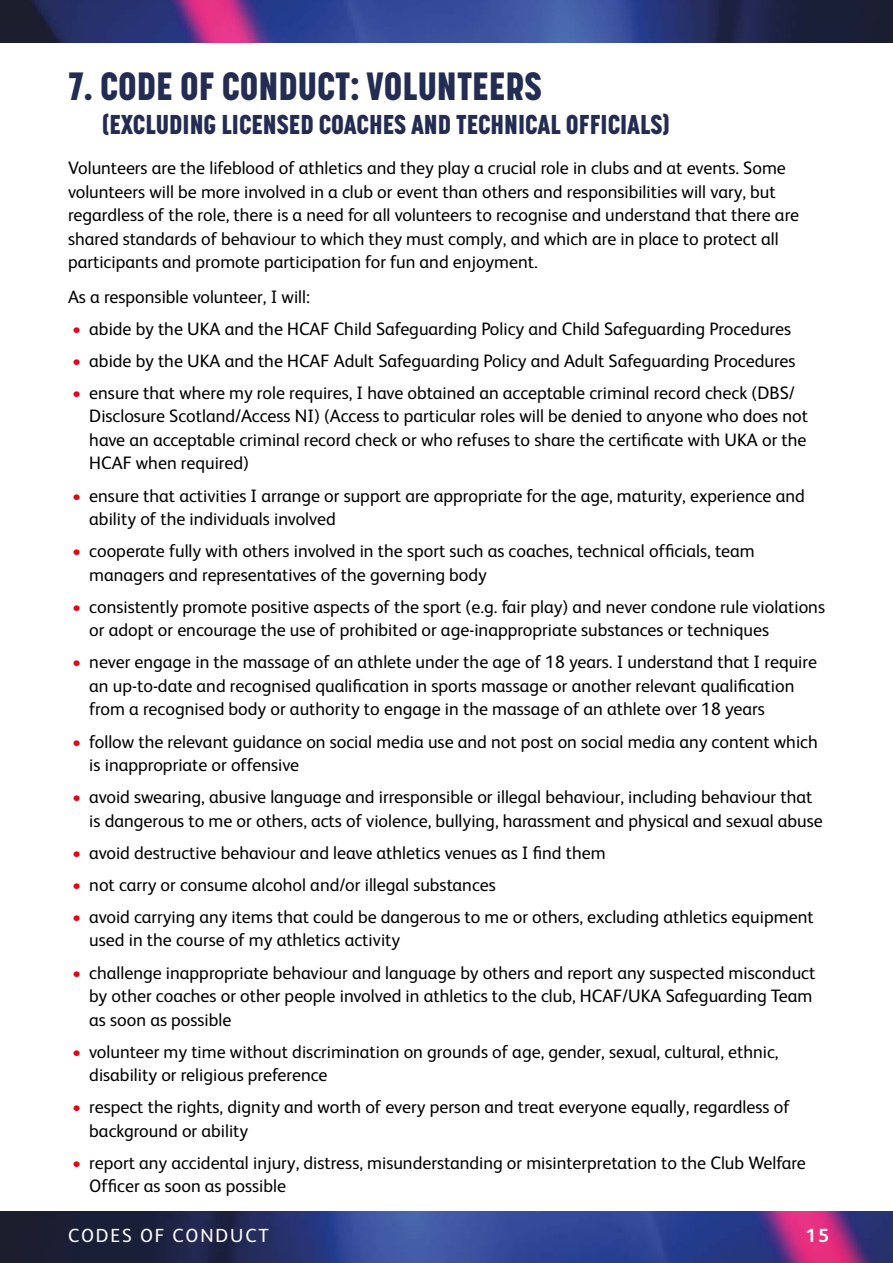
<style>
.page{position:relative;width:893px;height:1263px;background:#fff}
.page>*{position:absolute;margin:0;border:0;box-sizing:border-box;transform-origin:0 0}
.main_section_head{font:800 39px "Korolev Condensed";color:#232c52}
.main_section_head-2{font:800 27px "Korolev Condensed";color:#232c52}
.t1{font:19.05px "FS Albert";letter-spacing:.1em;color:#fff}
.t2{font:700 19.05px "FS Albert";color:#fff}
.safe-main{font:18px/23.5px "FS Albert";color:#000}
.s1{color:#e30613}
</style>
<div class="page">
<img style="left:0;top:0;width:893px;height:43px">
<img style="left:0;top:1211px;width:893px;height:52px">
<p class="main_section_head" style="left:68px;top:62px;width:475px">7. CODE OF CONDUCT: VOLUNTEERS</p>
<p class="main_section_head-2" style="left:102px;top:108px;width:569px">(EXCLUDING LICENSED COACHES AND TECHNICAL OFFICIALS)</p>
<p class="safe-main" style="left:68px;top:156px;width:733px">Volunteers are the lifeblood of athletics and they play a crucial role in clubs and at events. Some volunteers will be more involved in a club or event than others and responsibilities will vary, but regardless of the role, there is a need for all volunteers to recognise and understand that there are shared standards of behaviour to which they must comply, and which are in place to protect all participants and promote participation for fun and enjoyment.</p>
<p class="safe-main" style="left:68px;top:285px;width:243px">As a responsible volunteer, I will:</p>
<p class="safe-main" style="left:72px;top:317px;width:720px"><span class="s1">•</span> abide by the UKA and the HCAF Child Safeguarding Policy and Child Safeguarding Procedures</p>
<p class="safe-main" style="left:72px;top:349px;width:725px"><span class="s1">•</span> abide by the UKA and the HCAF Adult Safeguarding Policy and Adult Safeguarding Procedures</p>
<p class="safe-main" style="left:89px;top:381px;width:720px;text-indent:-17px"><span class="s1">•</span> ensure that where my role requires, I have obtained an acceptable criminal record check (DBS/ Disclosure Scotland/Access NI) (Access to particular roles will be denied to anyone who does not have an acceptable criminal record check or who refuses to share the certificate with UKA or the HCAF when required)</p>
<p class="safe-main" style="left:89px;top:484px;width:717px;text-indent:-17px"><span class="s1">•</span> ensure that activities I arrange or support are appropriate for the age, maturity, experience and ability of the individuals involved</p>
<p class="safe-main" style="left:89px;top:539px;width:667px;text-indent:-17px"><span class="s1">•</span> cooperate fully with others involved in the sport such as coaches, technical officials, team managers and representatives of the governing body</p>
<p class="safe-main" style="left:89px;top:595px;width:737px;text-indent:-17px"><span class="s1">•</span> consistently promote positive aspects of the sport (e.g. fair play) and never condone rule violations or adopt or encourage the use of prohibited or age-inappropriate substances or techniques</p>
<p class="safe-main" style="left:89px;top:650px;width:729px;text-indent:-17px"><span class="s1">•</span> never engage in the massage of an athlete under the age of 18 years. I understand that I require an up-to-date and recognised qualification in sports massage or another relevant qualification from a recognised body or authority to engage in the massage of an athlete over 18 years</p>
<p class="safe-main" style="left:89px;top:730px;width:730px;text-indent:-17px"><span class="s1">•</span> follow the relevant guidance on social media use and not post on social media any content which is inappropriate or offensive</p>
<p class="safe-main" style="left:89px;top:785px;width:735px;text-indent:-17px"><span class="s1">•</span> avoid swearing, abusive language and irresponsible or illegal behaviour, including behaviour that is dangerous to me or others, acts of violence, bullying, harassment and physical and sexual abuse</p>
<p class="safe-main" style="left:72px;top:841px;width:535px"><span class="s1">•</span> avoid destructive behaviour and leave athletics venues as I find them</p>
<p class="safe-main" style="left:72px;top:873px;width:425px"><span class="s1">•</span> not carry or consume alcohol and/or illegal substances</p>
<p class="safe-main" style="left:89px;top:905px;width:726px;text-indent:-17px"><span class="s1">•</span> avoid carrying any items that could be dangerous to me or others, excluding athletics equipment used in the course of my athletics activity</p>
<p class="safe-main" style="left:89px;top:960px;width:727px;text-indent:-17px"><span class="s1">•</span> challenge inappropriate behaviour and language by others and report any suspected misconduct by other coaches or other people involved in athletics to the club, HCAF/UKA Safeguarding Team as soon as possible</p>
<p class="safe-main" style="left:89px;top:1040px;width:691px;text-indent:-17px"><span class="s1">•</span> volunteer my time without discrimination on grounds of age, gender, sexual, cultural, ethnic, disability or religious preference</p>
<p class="safe-main" style="left:89px;top:1095px;width:702px;text-indent:-17px"><span class="s1">•</span> respect the rights, dignity and worth of every person and treat everyone equally, regardless of background or ability</p>
<p class="safe-main" style="left:89px;top:1151px;width:718px;text-indent:-17px"><span class="s1">•</span> report any accidental injury, distress, misunderstanding or misinterpretation to the Club Welfare<br>Officer as soon as possible</p>
<p class="t1" style="left:68px;top:1224px;width:202px">CODES OF CONDUCT</p>
<p class="t2" style="left:805px;top:1224px;width:25px">15</p>
</div>
